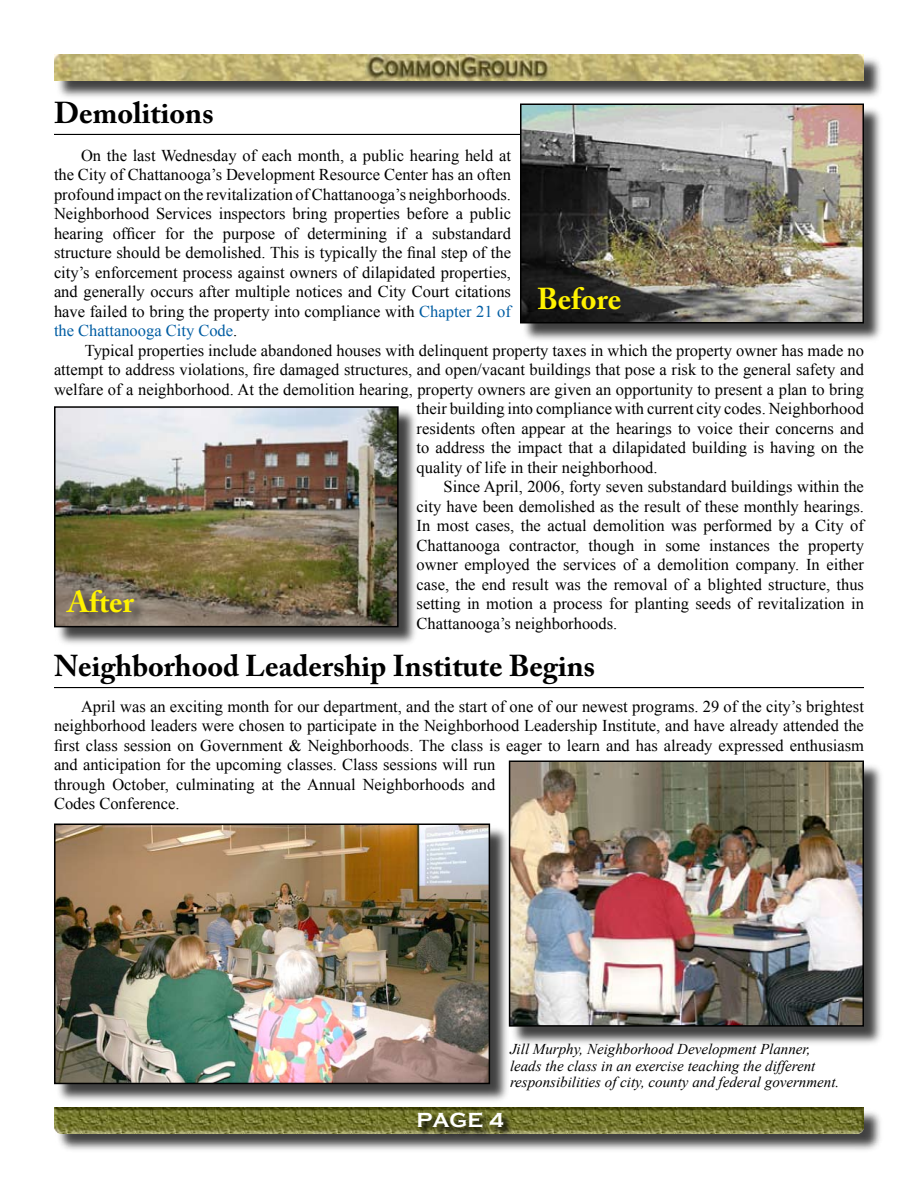
<style>
.page{position:relative;width:918px;height:1188px;background:#fff}
.page>*{position:absolute;margin:0;border:0;box-sizing:border-box;transform-origin:0 0}
.t1{font:700 30px "Adobe Caslon Pro";color:#000}
.t2{font:700 30px "Adobe Caslon Pro";color:#fff200}
.t3{font:700 21px "Copperplate Gothic";color:#fff}
.t4{font:16.5px/19.5px "Times New Roman";color:#000}
.t5{font:italic 15px/16.5px "Times New Roman";color:#000}
.s1{color:#005da3}
</style>
<div class="page">
<div style="left:56px;top:56px;width:828px;height:45px;background:#000;opacity:.75"></div>
<img style="left:54px;top:54px;width:810px;height:27px">
<div style="left:56px;top:1108px;width:828px;height:46px;background:#000;opacity:.75"></div>
<img style="left:54px;top:1107px;width:810px;height:27px">
<svg style="left:417px;top:1112px;width:96px;height:26px;background:#58592d"></svg>
<hr style="left:54px;top:134px;width:810px;height:1px;background:#000">
<div style="left:56px;top:825px;width:453px;height:279px;background:#000;opacity:.75"></div>
<img style="left:57px;top:827px;width:430px;height:254px">
<div style="left:54px;top:824px;width:436px;height:260px;border:2px solid #000"></div>
<div style="left:510px;top:762px;width:374px;height:285px;background:#000;opacity:.75"></div>
<img style="left:512px;top:763px;width:349px;height:261px">
<div style="left:509px;top:760px;width:355px;height:267px;border:2px solid #000"></div>
<hr style="left:54px;top:687px;width:810px;height:1px;background:#000">
<div style="left:56px;top:408px;width:362px;height:240px;background:#000;opacity:.75"></div>
<img style="left:57px;top:409px;width:339px;height:215px">
<div style="left:54px;top:406px;width:345px;height:221px;border:2px solid #000"></div>
<div style="left:522px;top:105px;width:362px;height:238px;background:#000;opacity:.75"></div>
<img style="left:523px;top:107px;width:338px;height:213px">
<div style="left:520px;top:104px;width:344px;height:219px;border:2px solid #000"></div>
<div style="left:66px;top:588px;width:84px;height:41px;background:#000;opacity:.75"></div>
<svg style="left:490px;top:1113px;width:13px;height:14px"></svg>
<h1 class="t1" style="left:54px;top:95px;width:161px">Demolitions</h1>
<p class="t4" style="left:54px;top:145px;width:459px;text-align:justify;text-indent:27px">On the last Wednesday of each month, a public hearing held at the City of Chattanooga’s Development Resource Center has an often profound impact on the revitalization of Chattanooga’s neighborhoods.<br>Neighborhood Services inspectors bring properties before a public hearing officer for the purpose of determining if a substandard structure should be demolished. This is typically the final step of the city’s enforcement process against owners of dilapidated properties, and generally occurs after multiple notices and City Court citations have failed to bring the property into compliance with <span class="s1">Chapter 21 of the Chattanooga City Code</span>.</p>
<p class="t4" style="left:85px;top:340px;width:781px">Typical properties include abandoned houses with delinquent property taxes in which the property owner has made no</p>
<p class="t4" style="left:54px;top:360px;width:811px">attempt to address violations, fire damaged structures, and open/vacant buildings that pose a risk to the general safety and</p>
<p class="t4" style="left:54px;top:379px;width:811px">welfare of a neighborhood. At the demolition hearing, property owners are given an opportunity to present a plan to bring</p>
<p class="t4" style="left:417px;top:399px;width:449px">their building into compliance with current city codes. Neighborhood</p>
<p class="t4" style="left:417px;top:418px;width:449px">residents often appear at the hearings to voice their concerns and</p>
<p class="t4" style="left:417px;top:438px;width:449px">to address the impact that a dilapidated building is having on the</p>
<p class="t4" style="left:417px;top:457px;width:243px">quality of life in their neighborhood.</p>
<p class="t4" style="left:444px;top:477px;width:422px">Since April, 2006, forty seven substandard buildings within the</p>
<p class="t4" style="left:417px;top:496px;width:449px">city have been demolished as the result of these monthly hearings.</p>
<p class="t4" style="left:417px;top:516px;width:449px">In most cases, the actual demolition was performed by a City of</p>
<p class="t4" style="left:417px;top:535px;width:449px">Chattanooga contractor, though in some instances the property</p>
<p class="t4" style="left:417px;top:555px;width:449px">owner employed the services of a demolition company. In either</p>
<p class="t4" style="left:417px;top:574px;width:449px">case, the end result was the removal of a blighted structure, thus</p>
<p class="t4" style="left:417px;top:594px;width:449px">setting in motion a process for planting seeds of revitalization in</p>
<p class="t4" style="left:417px;top:613px;width:202px">Chattanooga’s neighborhoods.</p>
<h1 class="t2" style="left:537px;top:281px;width:86px">Before</h1>
<h1 class="t2" style="left:68px;top:584px;width:68px">After</h1>
<h1 class="t1" style="left:54px;top:648px;width:543px">Neighborhood Leadership Institute Begins</h1>
<p class="t4" style="left:54px;top:696px;width:812px;text-indent:27px">April was an exciting month for our department, and the start of one of our newest programs. 29 of the city’s brightest neighborhood leaders were chosen to participate in the Neighborhood Leadership Institute, and have already attended the first class session on Government &amp; Neighborhoods. The class is eager to learn and has already expressed enthusiasm and anticipation for the upcoming classes. Class sessions will run<br>through October, culminating at the Annual Neighborhoods and<br>Codes Conference.</p>
<p class="t3" style="left:416px;top:1109px;width:69px">PAGE</p>
<p class="t5" style="left:510px;top:1041px;width:331px">Jill Murphy, Neighborhood Development Planner, leads the class in an exercise teaching the different responsibilities of city, county and federal government.</p>
</div>
